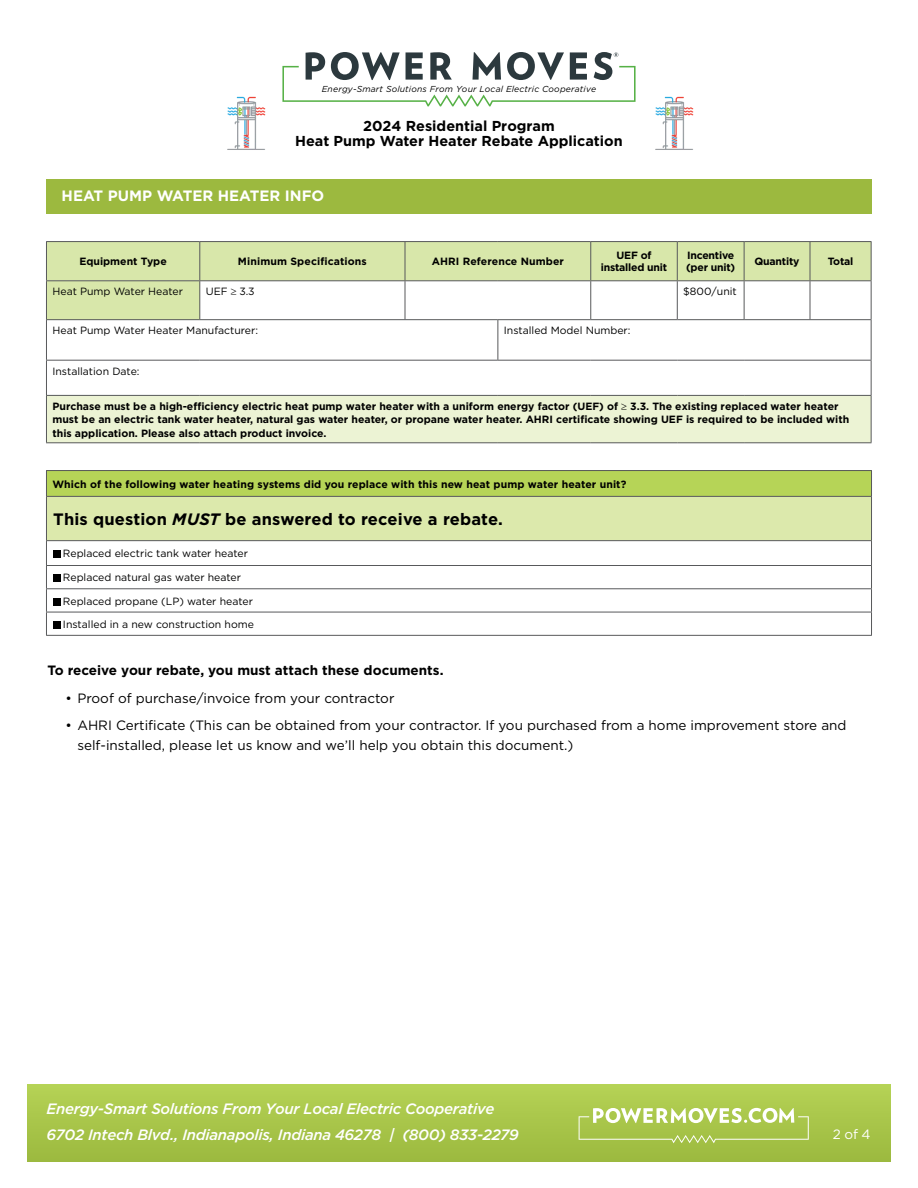
<style>
.page{position:relative;width:918px;height:1188px;background:#fff}
.page>*{position:absolute;margin:0;border:0;box-sizing:border-box;transform-origin:0 0}
.t1{font:700 16.5px "Gotham";letter-spacing:.01em;color:#000}
.t2{font:italic 500 15px/25.5px "Gotham";letter-spacing:-.02em;color:#fff}
.t3{font:700 15px "Gotham";color:#fff}
.t4{font:700 14.4px/14.2px "Gotham";color:#000;text-align:center}
.t5{font:13.5px/19.5px "Gotham";color:#000}
.t6{font:700 13.5px "Gotham";color:#000}
.t7{font:13.5px "Gotham";color:#fff}
.t8{font:700 10.5px/13.5px "Gotham";color:#000}
.t9{font:10.5px "Gotham";color:#000}
.t10{font:700 10.5px/12px "Gotham";letter-spacing:-.02em;color:#000;text-align:center}
.t11{font:italic 8.7px "Gotham";letter-spacing:.02em;color:#000}
.s1{font-style:inherit}
.s2{font-style:italic}
</style>
<div class="page">
<svg style="left:282px;top:52px;width:354px;height:54px"></svg>
<div style="left:27px;top:1084px;width:864px;height:78px;background:linear-gradient(to right,#a8c54a,#a9c64a)"></div>
<svg style="left:579px;top:1108px;width:230px;height:35px;background:#bad170"></svg>
<div style="left:47px;top:242px;width:824px;height:38px;background:#d8e7aa"></div>
<div style="left:46px;top:281px;width:154px;height:39px;background:#d8e7aa"></div>
<div style="left:46px;top:395px;width:825px;height:48px;background:#ecf3d4"></div>
<hr style="left:46px;top:242px;width:1px;height:38px;background:#58595b">
<hr style="left:199px;top:242px;width:1px;height:38px;background:#58595b">
<hr style="left:405px;top:242px;width:1px;height:38px;background:#58595b">
<hr style="left:590px;top:242px;width:1px;height:38px;background:#58595b">
<hr style="left:677px;top:242px;width:1px;height:38px;background:#58595b">
<hr style="left:744px;top:242px;width:1px;height:38px;background:#58595b">
<hr style="left:810px;top:242px;width:1px;height:38px;background:#58595b">
<hr style="left:871px;top:242px;width:1px;height:38px;background:#58595b">
<hr style="left:46px;top:280px;width:154px;height:1px;background:#58595b">
<hr style="left:46px;top:281px;width:1px;height:38px;background:#58595b">
<hr style="left:200px;top:280px;width:205px;height:1px;background:#58595b">
<hr style="left:199px;top:281px;width:1px;height:38px;background:#58595b">
<hr style="left:405px;top:280px;width:93px;height:1px;background:#58595b">
<hr style="left:405px;top:281px;width:1px;height:38px;background:#58595b">
<hr style="left:498px;top:280px;width:93px;height:1px;background:#58595b">
<hr style="left:591px;top:280px;width:86px;height:1px;background:#58595b">
<hr style="left:590px;top:281px;width:1px;height:38px;background:#58595b">
<hr style="left:677px;top:280px;width:67px;height:1px;background:#58595b">
<hr style="left:677px;top:281px;width:1px;height:38px;background:#58595b">
<hr style="left:744px;top:280px;width:66px;height:1px;background:#58595b">
<hr style="left:744px;top:281px;width:1px;height:38px;background:#58595b">
<hr style="left:810px;top:280px;width:62px;height:1px;background:#58595b">
<hr style="left:810px;top:281px;width:1px;height:38px;background:#58595b">
<hr style="left:871px;top:281px;width:1px;height:38px;background:#58595b">
<hr style="left:46px;top:319px;width:154px;height:1px;background:#58595b">
<hr style="left:46px;top:320px;width:1px;height:40px;background:#58595b">
<hr style="left:200px;top:319px;width:205px;height:1px;background:#58595b">
<hr style="left:405px;top:319px;width:93px;height:1px;background:#58595b">
<hr style="left:498px;top:319px;width:93px;height:1px;background:#58595b">
<hr style="left:498px;top:320px;width:1px;height:40px;background:#58595b">
<hr style="left:591px;top:319px;width:86px;height:1px;background:#58595b">
<hr style="left:677px;top:319px;width:67px;height:1px;background:#58595b">
<hr style="left:744px;top:319px;width:66px;height:1px;background:#58595b">
<hr style="left:810px;top:319px;width:62px;height:1px;background:#58595b">
<hr style="left:871px;top:320px;width:1px;height:40px;background:#58595b">
<hr style="left:46px;top:241px;width:154px;height:1px;background:#58595b">
<hr style="left:200px;top:241px;width:205px;height:1px;background:#58595b">
<hr style="left:405px;top:241px;width:93px;height:1px;background:#58595b">
<hr style="left:498px;top:241px;width:93px;height:1px;background:#58595b">
<hr style="left:591px;top:241px;width:86px;height:1px;background:#58595b">
<hr style="left:677px;top:241px;width:67px;height:1px;background:#58595b">
<hr style="left:744px;top:241px;width:66px;height:1px;background:#58595b">
<hr style="left:810px;top:241px;width:62px;height:1px;background:#58595b">
<hr style="left:46px;top:396px;width:1px;height:46px;background:#58595b">
<hr style="left:871px;top:396px;width:1px;height:46px;background:#58595b">
<hr style="left:46px;top:442px;width:154px;height:1px;background:#58595b">
<hr style="left:200px;top:442px;width:205px;height:1px;background:#58595b">
<hr style="left:405px;top:442px;width:93px;height:1px;background:#58595b">
<hr style="left:498px;top:442px;width:93px;height:1px;background:#58595b">
<hr style="left:591px;top:442px;width:86px;height:1px;background:#58595b">
<hr style="left:677px;top:442px;width:67px;height:1px;background:#58595b">
<hr style="left:744px;top:442px;width:66px;height:1px;background:#58595b">
<hr style="left:810px;top:442px;width:62px;height:1px;background:#58595b">
<hr style="left:46px;top:360px;width:154px;height:1px;background:#58595b">
<hr style="left:46px;top:361px;width:1px;height:34px;background:#58595b">
<hr style="left:200px;top:360px;width:205px;height:1px;background:#58595b">
<hr style="left:405px;top:360px;width:93px;height:1px;background:#58595b">
<hr style="left:498px;top:360px;width:93px;height:1px;background:#58595b">
<hr style="left:591px;top:360px;width:86px;height:1px;background:#58595b">
<hr style="left:677px;top:360px;width:67px;height:1px;background:#58595b">
<hr style="left:744px;top:360px;width:66px;height:1px;background:#58595b">
<hr style="left:810px;top:360px;width:62px;height:1px;background:#58595b">
<hr style="left:871px;top:361px;width:1px;height:34px;background:#58595b">
<hr style="left:46px;top:395px;width:154px;height:1px;background:#58595b">
<hr style="left:200px;top:395px;width:205px;height:1px;background:#58595b">
<hr style="left:405px;top:395px;width:93px;height:1px;background:#58595b">
<hr style="left:498px;top:395px;width:93px;height:1px;background:#58595b">
<hr style="left:591px;top:395px;width:86px;height:1px;background:#58595b">
<hr style="left:677px;top:395px;width:67px;height:1px;background:#58595b">
<hr style="left:744px;top:395px;width:66px;height:1px;background:#58595b">
<hr style="left:810px;top:395px;width:62px;height:1px;background:#58595b">
<div style="left:46px;top:471px;width:826px;height:25px;background:#b6d457"></div>
<div style="left:46px;top:496px;width:826px;height:45px;background:#dce9ac"></div>
<svg style="left:47px;top:541px;width:824px;height:94px"></svg>
<hr style="left:46px;top:470px;width:826px;height:1px;background:#58595b">
<svg style="left:46px;top:471px;width:1px;height:25px"></svg>
<svg style="left:871px;top:471px;width:1px;height:25px"></svg>
<hr style="left:46px;top:496px;width:826px;height:1px;background:#58595b">
<hr style="left:46px;top:497px;width:1px;height:43px;background:#58595b">
<hr style="left:871px;top:497px;width:1px;height:43px;background:#58595b">
<hr style="left:46px;top:540px;width:826px;height:1px;background:#58595b">
<hr style="left:46px;top:565px;width:826px;height:1px;background:#58595b">
<hr style="left:46px;top:588px;width:826px;height:1px;background:#58595b">
<hr style="left:46px;top:612px;width:826px;height:1px;background:#58595b">
<svg style="left:46px;top:541px;width:1px;height:94px"></svg>
<svg style="left:871px;top:541px;width:1px;height:94px"></svg>
<hr style="left:46px;top:635px;width:826px;height:1px;background:#58595b">
<div style="left:46px;top:179px;width:825px;height:35px;background:#9cb93f"></div>
<div style="left:53px;top:550px;width:8px;height:8px;background:#000"></div>
<div style="left:53px;top:574px;width:8px;height:8px;background:#000"></div>
<div style="left:53px;top:598px;width:8px;height:7px;background:#000"></div>
<div style="left:53px;top:621px;width:8px;height:8px;background:#000"></div>
<img style="left:227px;top:85px;width:57px;height:65px">
<img style="left:635px;top:85px;width:59px;height:65px">
<p class="t11" style="left:322px;top:83px;width:276px">Energy-Smart Solutions From Your Local Electric Cooperative</p>
<h3 class="t4" style="left:295px;top:119px;width:329px">202<span class="s1">4</span> Residential Program<br>Heat Pump Water Heater Rebate Application</h3>
<p class="t3" style="left:62px;top:186px;width:264px">HEAT PUMP WATER HEATER INFO</p>
<p class="t8" style="left:79px;top:255px;width:89px">Equipment Type</p>
<p class="t8" style="left:238px;top:255px;width:130px">Minimum Specifications</p>
<p class="t8" style="left:432px;top:255px;width:134px">AHRI Reference Number</p>
<p class="t10" style="left:601px;top:250px;width:68px">UEF of installed unit</p>
<p class="t10" style="left:686px;top:250px;width:51px;text-align:left">Incentive (per unit)</p>
<p class="t10" style="left:755px;top:256px;width:46px">Quantity</p>
<p class="t8" style="left:828px;top:255px;width:27px">Total</p>
<p class="t9" style="left:52px;top:285px;width:132px">Heat Pump Water Heater</p>
<p class="t9" style="left:206px;top:285px;width:50px">UEF ≥ 3.3</p>
<p class="t9" style="left:683px;top:285px;width:55px">$800/unit</p>
<p class="t9" style="left:52px;top:324px;width:207px">Heat Pump Water Heater Manufacturer:</p>
<p class="t9" style="left:504px;top:324px;width:128px">Installed Model Number:</p>
<p class="t9" style="left:52px;top:364px;width:89px">Installation Date:</p>
<p class="t8" style="left:52px;top:399px;width:798px">Purchase must be a high-efficiency electric heat pump water heater with a uniform energy factor (UEF) of ≥ 3.3. The existing replaced water heater must be an electric tank water heater, natural gas water heater, or propane water heater. AHRI certificate showing UEF is required to be included with this application. Please also attach product invoice.</p>
<p class="t8" style="left:52px;top:477px;width:576px">Which of the following water heating systems did you replace with this new heat pump water heater unit?</p>
<p class="t1" style="left:53px;top:508px;width:451px">This question <span class="s2">MUST</span> be answered to receive a rebate.</p>
<p class="t9" style="left:63px;top:547px;width:187px">Replaced electric tank water heater</p>
<p class="t9" style="left:63px;top:571px;width:180px">Replaced natural gas water heater</p>
<p class="t9" style="left:63px;top:594px;width:191px">Replaced propane (LP) water heater</p>
<p class="t9" style="left:63px;top:617px;width:193px">Installed in a new construction home</p>
<p class="t6" style="left:47px;top:661px;width:398px">To receive your rebate, you must attach these documents.</p>
<p class="t5" style="left:65px;top:689px;width:331px">• Proof of purchase/invoice from your contractor</p>
<p class="t5" style="left:77px;top:716px;width:771px;text-indent:-12px">• AHRI Certificate (This can be obtained from your contractor. If you purchased from a home improvement store and self-installed, please let us know and we’ll help you obtain this document.)</p>
<h2 class="t2" style="left:47px;top:1096px;width:474px">Energy-Smart Solutions From Your Local Electric Cooperative<br>6702 Intech Blvd., Indianapolis, Indiana 46278 | (800) 833-2279</h2>
<p class="t7" style="left:833px;top:1125px;width:39px">2 of 4</p>
</div>
